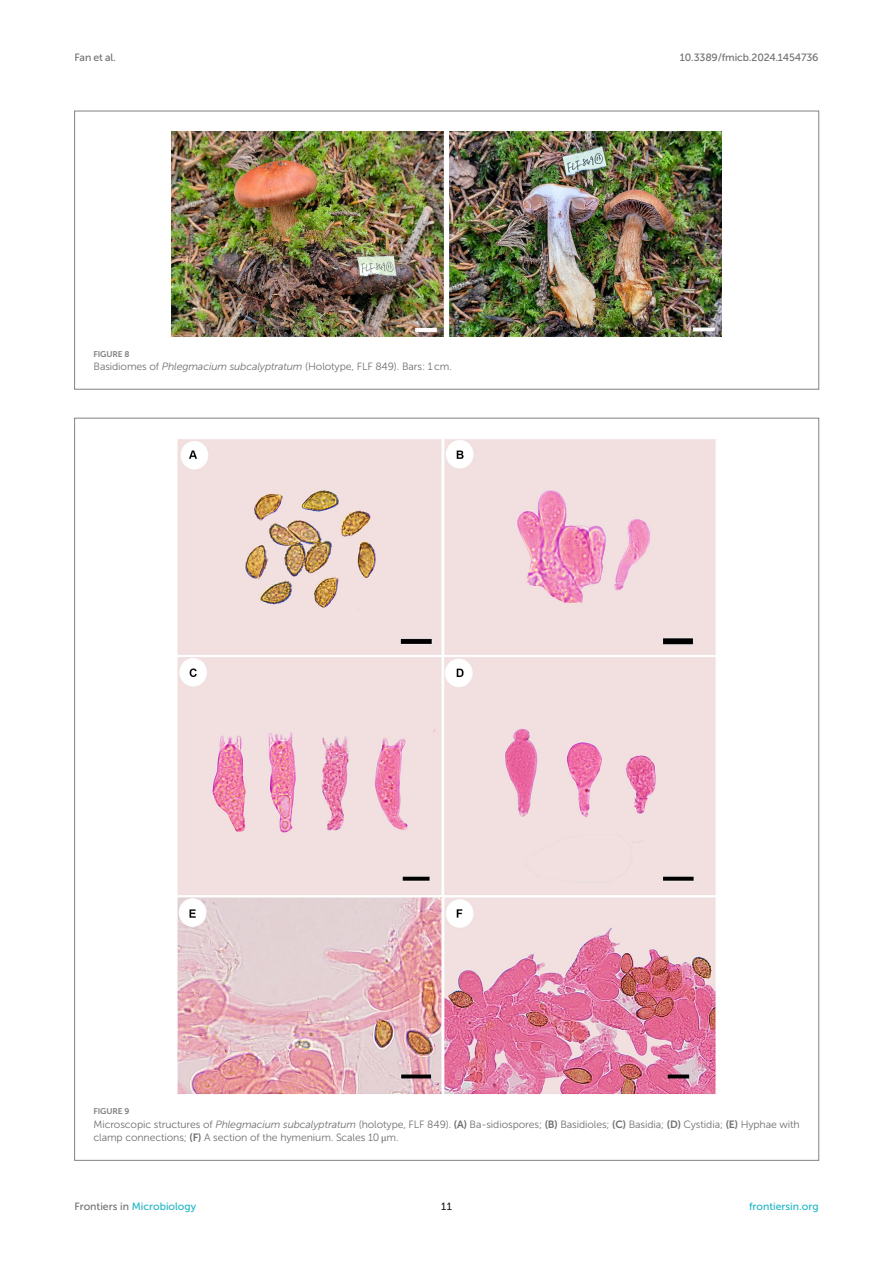
<style>
.page{position:relative;width:893px;height:1263px;background:#fff}
.page>*{position:absolute;margin:0;border:0;box-sizing:border-box;transform-origin:0 0}
.FIG_LEG{font:10.5px/13.5px "Museo Sans 300";letter-spacing:-.01em;color:#706f70}
.t1{font:10.5px "Museo Sans 500";color:#1db5c3}
.t2{font:10.5px "Museo Sans 500";letter-spacing:-.015em;color:#706f70}
.t3{font:10.5px "Museo Sans 500";color:#1b1c1b}
.FIG_HD{font:8.25px "Museo Sans 700";letter-spacing:-.01em;color:#7e7f7f}
.s1{font-style:italic}
.s2{font-family:"Museo Sans 700"}
.s3{font-family:"STIX General"}
.s4{color:#706f70}
</style>
<div class="page">
<img style="left:170px;top:130px;width:552px;height:208px">
<img style="left:177px;top:439px;width:539px;height:656px">
<p class="t2" style="left:74px;top:51px;width:43px">Fan et al.</p>
<p class="t2" style="left:680px;top:51px;width:140px">10.3389/fmicb.2024.1454736</p>
<p class="FIG_HD" style="left:94px;top:349px;width:37px">FIGURE 8</p>
<p class="FIG_LEG" style="left:94px;top:360px;width:360px">Basidiomes of <span class="s1">Phlegmacium subcalyptratum</span> (Holotype, FLF 849). Bars: 1 cm.</p>
<p class="FIG_HD" style="left:94px;top:1107px;width:37px">FIGURE 9</p>
<p class="FIG_LEG" style="left:94px;top:1117px;width:708px">Microscopic structures of <span class="s1">Phlegmacium subcalyptratum</span> (holotype, FLF 849). <span class="s2">(A)</span> Ba-sidiospores; <span class="s2">(B)</span> Basidioles; <span class="s2">(C)</span> Basidia; <span class="s2">(D)</span> Cystidia; <span class="s2">(E)</span> Hyphae with clamp connections; <span class="s2">(F)</span> A section of the hymenium. Scales 10 <span class="s3">μ</span>m.</p>
<p class="t1" style="left:74px;top:1200px;width:123px"><span class="s4">Frontiers in</span> Microbiology</p>
<p class="t3" style="left:441px;top:1200px;width:12px">11</p>
<p class="t1" style="left:749px;top:1200px;width:71px">frontiersin.org</p>
</div>
